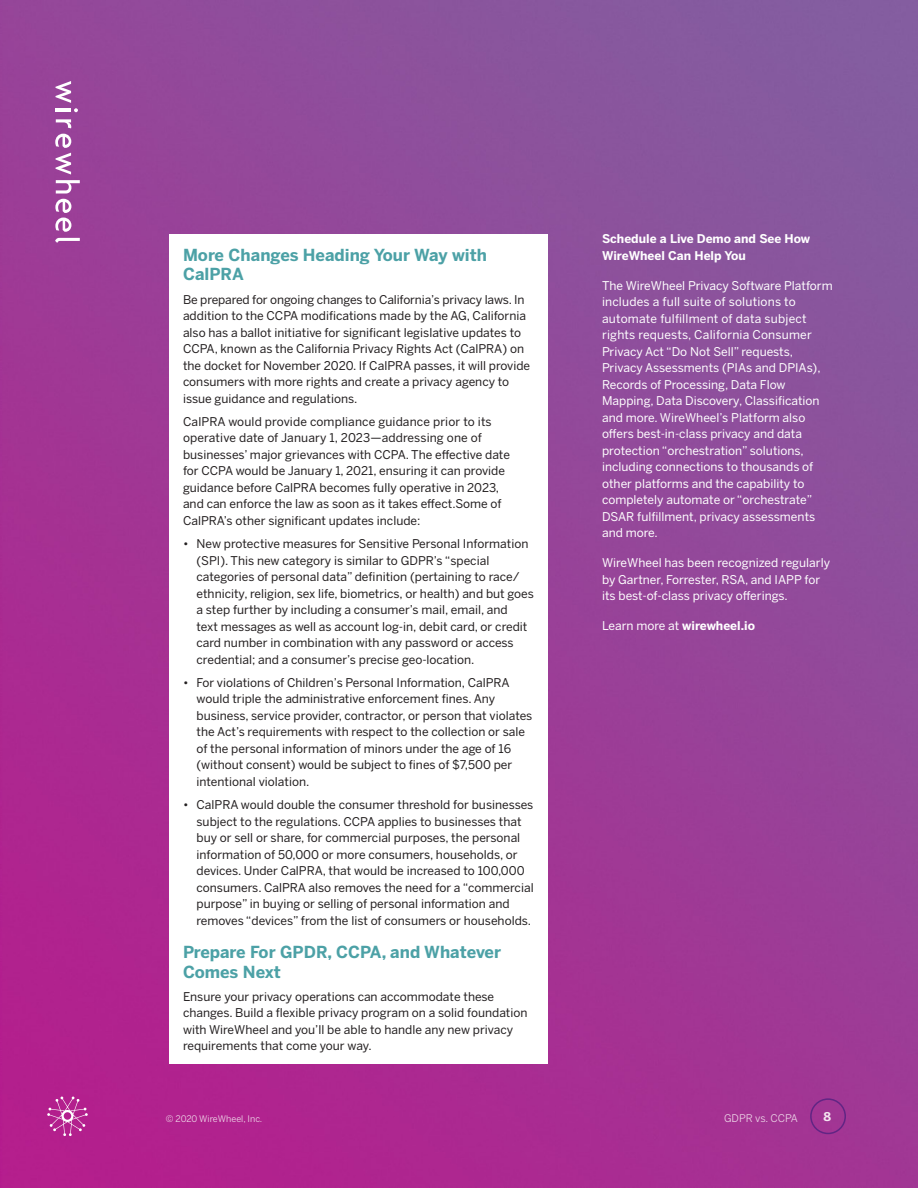
<style>
.page{position:relative;width:918px;height:1188px;background:#fff}
.page>*{position:absolute;margin:0;border:0;box-sizing:border-box;transform-origin:0 0}
.t1{font:700 16.5px/19.8px "Benton Sans";color:#4ca1a6}
.t2{font:12px/16.5px "Benton Sans";color:#231f20}
.t3{font:12px/16.5px "Benton Sans";color:#fff}
.t4{font:700 12px/16.5px "Benton Sans";color:#fff}
.t5{font:700 12px "Benton Sans";color:#f4e5f0}
.t6{font:10.5px "Benton Sans";color:#eed8e9}
.t7{font:9px "Benton Sans";color:#f1dfec}
.s1{font-weight:400}
</style>
<div class="page">
<img style="left:0;top:0;width:918px;height:1188px">
<div style="left:170px;top:234px;width:378px;height:830px;background:#fff"></div>
<svg style="left:56px;top:81px;width:22px;height:31px"></svg>
<hr style="left:56px;top:109px;width:15px;height:3px;background:#fff">
<svg style="left:56px;top:119px;width:15px;height:9px"></svg>
<svg style="left:55px;top:134px;width:25px;height:98px"></svg>
<svg style="left:55px;top:238px;width:25px;height:5px"></svg>
<svg style="left:47px;top:1097px;width:41px;height:39px;background:#bf439f"></svg>
<div style="left:810px;top:1098px;width:36px;height:36px;border:2px solid #612584;border-radius:50%"></div>
<p class="t1" style="left:183px;top:245px;width:305px">More Changes Heading Your Way with<br>CalPRA</p>
<p class="t2" style="left:183px;top:291px;width:349px">Be prepared for ongoing changes to California’s privacy laws. In addition to the CCPA modifications made by the AG, California also has a ballot initiative for significant legislative updates to CCPA, known as the California Privacy Rights Act (CalPRA) on the docket for November 2020. If CalPRA passes, it will provide consumers with more rights and create a privacy agency to issue guidance and regulations.</p>
<p class="t2" style="left:183px;top:413px;width:329px">CalPRA would provide compliance guidance prior to its operative date of January 1, 2023—addressing one of businesses’ major grievances with CCPA. The effective date for CCPA would be January 1, 2021, ensuring it can provide guidance before CalPRA becomes fully operative in 2023, and can enforce the law as soon as it takes effect.Some of CalPRA’s other significant updates include:</p>
<p class="t2" style="left:196px;top:536px;width:339px;text-indent:-14px">• New protective measures for Sensitive Personal Information (SPI). This new category is similar to GDPR’s “special categories of personal data” definition (pertaining to race/ ethnicity, religion, sex life, biometrics, or health) and but goes a step further by including a consumer’s mail, email, and<br>text messages as well as account log-in, debit card, or credit card number in combination with any password or access credential; and a consumer’s precise geo-location.</p>
<p class="t2" style="left:196px;top:674px;width:337px;text-indent:-14px">• For violations of Children’s Personal Information, CalPRA would triple the administrative enforcement fines. Any business, service provider, contractor, or person that violates the Act’s requirements with respect to the collection or sale of the personal information of minors under the age of 16 (without consent) would be subject to fines of $7,500 per intentional violation.</p>
<p class="t2" style="left:196px;top:797px;width:339px;text-indent:-14px">• CalPRA would double the consumer threshold for businesses subject to the regulations. CCPA applies to businesses that buy or sell or share, for commercial purposes, the personal information of 50,000 or more consumers, households, or devices. Under CalPRA, that would be increased to 100,000 consumers. CalPRA also removes the need for a “commercial purpose” in buying or selling of personal information and removes “devices” from the list of consumers or households.</p>
<p class="t1" style="left:183px;top:942px;width:320px">Prepare For GPDR, CCPA, and Whatever<br>Comes Next</p>
<p class="t2" style="left:183px;top:988px;width:346px">Ensure your privacy operations can accommodate these changes. Build a flexible privacy program on a solid foundation with WireWheel and you’ll be able to handle any new privacy requirements that come your way.</p>
<p class="t4" style="left:602px;top:231px;width:210px">Schedule a Live Demo and See How<br>WireWheel Can Help You</p>
<p class="t3" style="left:602px;top:277px;width:232px">The WireWheel Privacy Software Platform includes a full suite of solutions to automate fulfillment of data subject rights requests, California Consumer Privacy Act “Do Not Sell” requests, Privacy Assessments (PIAs and DPIAs), Records of Processing, Data Flow Mapping, Data Discovery, Classification and more. WireWheel’s Platform also offers best-in-class privacy and data protection “orchestration” solutions, including connections to thousands of other platforms and the capability to completely automate or “orchestrate” DSAR fulfillment, privacy assessments and more.</p>
<p class="t3" style="left:602px;top:555px;width:229px">WireWheel has been recognized regularly by Gartner, Forrester, RSA, and IAPP for its best-of-class privacy offerings.</p>
<p class="t4" style="left:602px;top:618px;width:154px"><span class="s1">Learn more at</span> wirewheel.io</p>
<p class="t7" style="left:166px;top:1113px;width:98px">© 2020 WireWheel, Inc.</p>
<p class="t6" style="left:724px;top:1112px;width:76px">GDPR vs. CCPA</p>
<p class="t5" style="left:824px;top:1109px;width:9px">8</p>
</div>
